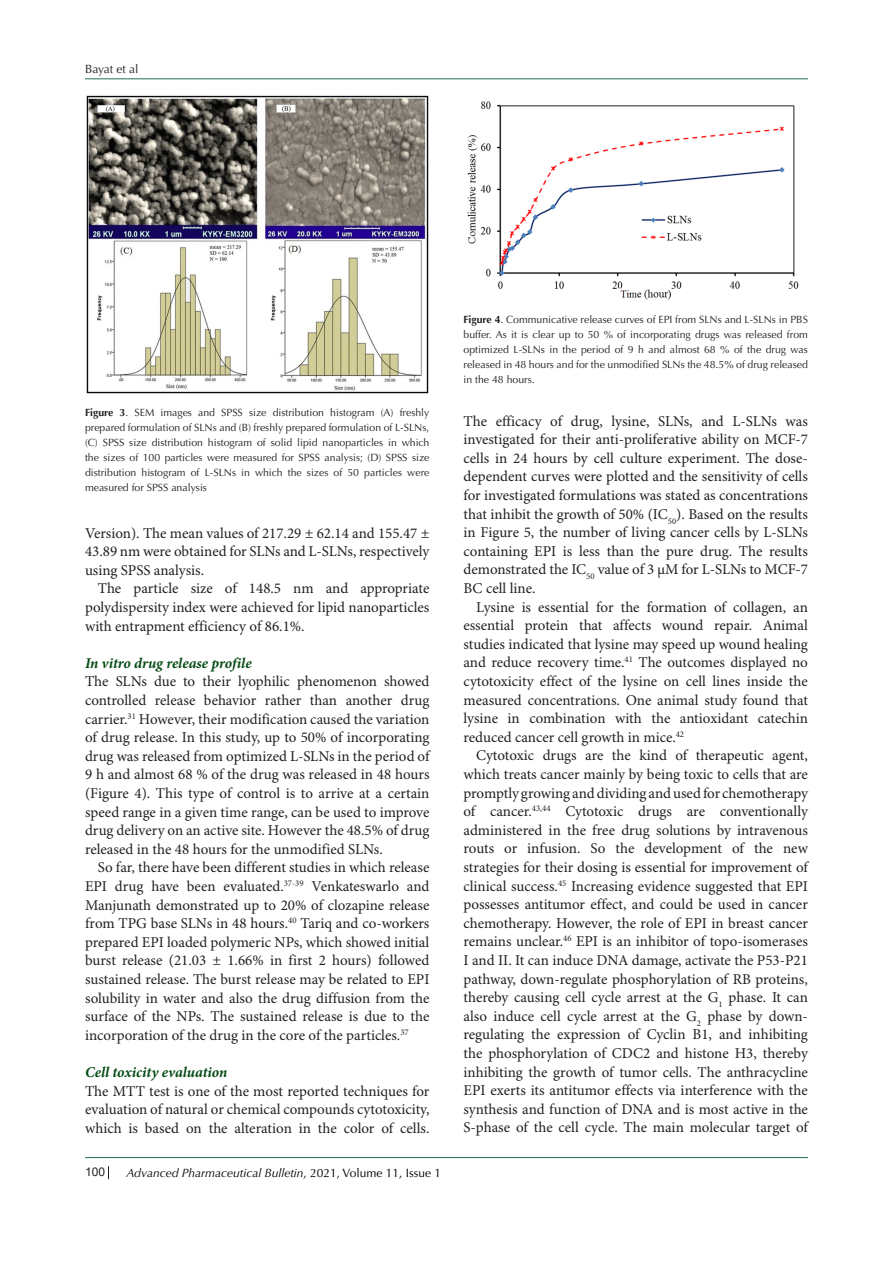
<style>
.page{position:relative;width:893px;height:1263px;background:#fff}
.page>*{position:absolute;margin:0;border:0;box-sizing:border-box;transform-origin:0 0}
.t1{font:15px/18.6px "Minion Pro";color:#231f20;text-align:justify}
.t2{font:italic 700 15px "Minion Pro";color:#054b14}
.t3{font:italic 12px "Optima LT Std";color:#000}
.t4{font:12px "Optima LT Std";color:#231f20}
.t5{font:12px "Arial";color:#231f20}
.t6{font:10.5px/15px "Optima LT Std";color:#231f20;text-align:justify}
.s1{font-weight:700}
.s2{font-style:normal}
</style>
<div class="page">
<svg style="left:108px;top:1166px;width:1px;height:13px"></svg>
<hr style="left:85px;top:1157px;width:723px;height:1px;background:#1e7252">
<hr style="left:85px;top:78px;width:723px;height:1px;background:#1e7252">
<img style="left:86px;top:96px;width:343px;height:298px">
<img style="left:467px;top:101px;width:332px;height:199px">
<p class="t4" style="left:85px;top:62px;width:55px">Bayat et al</p>
<p class="t6" style="left:85px;top:405px;width:346px"><span class="s1">Figure 3</span>. SEM images and SPSS size distribution histogram (A) freshly prepared formulation of SLNs and (B) freshly prepared formulation of L-SLNs, (C) SPSS size distribution histogram of solid lipid nanoparticles in which the sizes of 100 particles were measured for SPSS analysis; (D) SPSS size distribution histogram of L-SLNs in which the sizes of 50 particles were measured for SPSS analysis</p>
<p class="t1" style="left:85px;top:524px;width:346px">Version). The mean values of 217.29 ± 62.14 and 155.47 ± 43.89 nm were obtained for SLNs and L-SLNs, respectively using SPSS analysis.</p>
<p class="t1" style="left:85px;top:580px;width:346px;text-indent:13px">The particle size of 148.5 nm and appropriate polydispersity index were achieved for lipid nanoparticles with entrapment efficiency of 86.1%.</p>
<p class="t2" style="left:85px;top:652px;width:168px">In vitro drug release profile</p>
<p class="t1" style="left:85px;top:673px;width:346px">The SLNs due to their lyophilic phenomenon showed controlled release behavior rather than another drug carrier.<sup>31</sup> However, their modification caused the variation of drug release. In this study, up to 50% of incorporating drug was released from optimized L-SLNs in the period of 9 h and almost 68 % of the drug was released in 48 hours (Figure 4). This type of control is to arrive at a certain speed range in a given time range, can be used to improve drug delivery on an active site. However the 48.5% of drug released in the 48 hours for the unmodified SLNs.</p>
<p class="t1" style="left:85px;top:859px;width:346px;text-indent:13px">So far, there have been different studies in which release EPI drug have been evaluated.<sup>37-39</sup> Venkateswarlo and Manjunath demonstrated up to 20% of clozapine release from TPG base SLNs in 48 hours.<sup>40</sup> Tariq and co-workers prepared EPI loaded polymeric NPs, which showed initial burst release (21.03 ± 1.66% in first 2 hours) followed sustained release. The burst release may be related to EPI solubility in water and also the drug diffusion from the surface of the NPs. The sustained release is due to the incorporation of the drug in the core of the particles.<sup>37</sup></p>
<p class="t2" style="left:85px;top:1061px;width:144px">Cell toxicity evaluation</p>
<p class="t1" style="left:85px;top:1082px;width:346px">The MTT test is one of the most reported techniques for evaluation of natural or chemical compounds cytotoxicity, which is based on the alteration in the color of cells.</p>
<p class="t5" style="left:85px;top:1163px;width:22px">100</p>
<p class="t3" style="left:126px;top:1165px;width:316px">Advanced Pharmaceutical Bulletin<span class="s2">, 2021, Volume 11, Issue 1</span></p>
<p class="t6" style="left:463px;top:312px;width:346px"><span class="s1">Figure 4</span>. Communicative release curves of EPI from SLNs and L-SLNs in PBS buffer. As it is clear up to 50 % of incorporating drugs was released from optimized L-SLNs in the period of 9 h and almost 68 % of the drug was released in 48 hours and for the unmodified SLNs the 48.5% of drug released in the 48 hours.</p>
<p class="t1" style="left:463px;top:412px;width:346px">The efficacy of drug, lysine, SLNs, and L-SLNs was investigated for their anti-proliferative ability on MCF-7 cells in 24 hours by cell culture experiment. The dose&shy;dependent curves were plotted and the sensitivity of cells for investigated formulations was stated as concentrations that inhibit the growth of 50% (IC<sub>50</sub>). Based on the results in Figure 5, the number of living cancer cells by L-SLNs containing EPI is less than the pure drug. The results demonstrated the IC<sub>50</sub> value of 3 µM for L-SLNs to MCF-7<br>BC cell line.</p>
<p class="t1" style="left:463px;top:598px;width:346px;text-indent:13px">Lysine is essential for the formation of collagen, an essential protein that affects wound repair. Animal studies indicated that lysine may speed up wound healing and reduce recovery time.<sup>41</sup> The outcomes displayed no cytotoxicity effect of the lysine on cell lines inside the measured concentrations. One animal study found that lysine in combination with the antioxidant catechin reduced cancer cell growth in mice.<sup>42</sup></p>
<p class="t1" style="left:463px;top:747px;width:346px;text-indent:13px">Cytotoxic drugs are the kind of therapeutic agent, which treats cancer mainly by being toxic to cells that are promptly growing and dividing and used for chemotherapy of cancer.<sup>43,44</sup> Cytotoxic drugs are conventionally administered in the free drug solutions by intravenous routs or infusion. So the development of the new strategies for their dosing is essential for improvement of clinical success.<sup>45</sup> Increasing evidence suggested that EPI possesses antitumor effect, and could be used in cancer chemotherapy. However, the role of EPI in breast cancer remains unclear.<sup>46</sup> EPI is an inhibitor of topo-isomerases I and II. It can induce DNA damage, activate the P53-P21 pathway, down-regulate phosphorylation of RB proteins, thereby causing cell cycle arrest at the G<sub>1</sub> phase. It can also induce cell cycle arrest at the G<sub>2</sub> phase by down&shy;regulating the expression of Cyclin B1, and inhibiting the phosphorylation of CDC2 and histone H3, thereby inhibiting the growth of tumor cells. The anthracycline EPI exerts its antitumor effects via interference with the synthesis and function of DNA and is most active in the S-phase of the cell cycle. The main molecular target of</p>
</div>
